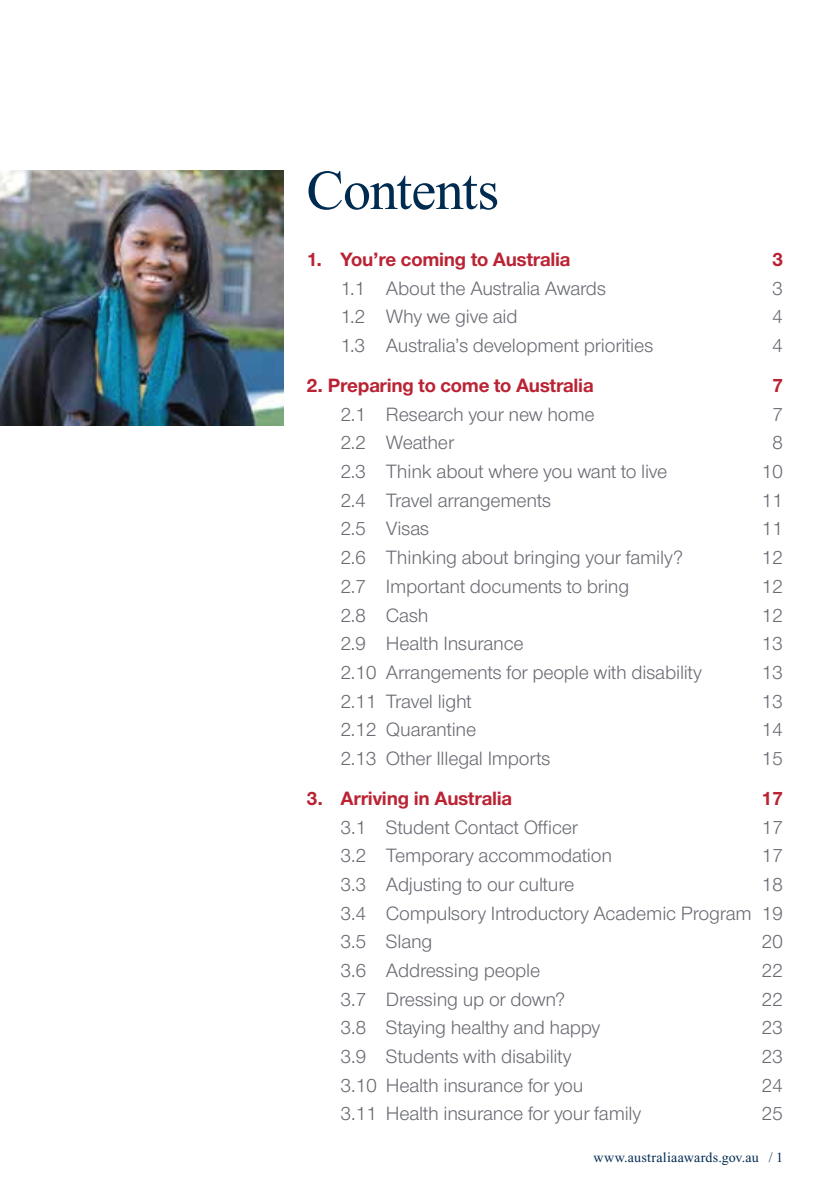
<style>
.page{position:relative;width:840px;height:1191px;background:#fff}
.page>*{position:absolute;margin:0;border:0;box-sizing:border-box;transform-origin:0 0}
.t1{font:56px "Times New Roman";letter-spacing:-.015em;color:#002b51}
.TOC_2{font:20px "Nimbus San Nov";letter-spacing:-.01em;color:#696b73}
.TOC_1{font:700 20px "Nimbus San Nov";letter-spacing:-.01em;color:#ba2334}
.t2{font:14px "Times New Roman";letter-spacing:.015em;color:#002b51}
</style>
<div class="page">
<img style="left:0;top:170px;width:283px;height:255px">
<p class="t1" style="left:306px;top:153px;width:194px">Contents</p>
<p class="TOC_1" style="left:306px;top:247px;width:265px">1. You’re coming to Australia</p>
<p class="TOC_1" style="left:771px;top:247px;width:13px">3</p>
<p class="TOC_2" style="left:340px;top:277px;width:267px">1.1 About the Australia Awards</p>
<p class="TOC_2" style="left:771px;top:277px;width:12px">3</p>
<p class="TOC_2" style="left:340px;top:305px;width:179px">1.2 Why we give aid</p>
<p class="TOC_2" style="left:771px;top:305px;width:12px">4</p>
<p class="TOC_2" style="left:340px;top:334px;width:314px">1.3 Australia’s development priorities</p>
<p class="TOC_2" style="left:771px;top:334px;width:12px">4</p>
<p class="TOC_1" style="left:306px;top:373px;width:288px">2. Preparing to come to Australia</p>
<p class="TOC_1" style="left:771px;top:373px;width:13px">7</p>
<p class="TOC_2" style="left:340px;top:403px;width:255px">2.1 Research your new home</p>
<p class="TOC_2" style="left:771px;top:403px;width:12px">7</p>
<p class="TOC_2" style="left:340px;top:431px;width:115px">2.2 Weather</p>
<p class="TOC_2" style="left:771px;top:431px;width:12px">8</p>
<p class="TOC_2" style="left:340px;top:460px;width:328px">2.3 Think about where you want to live</p>
<p class="TOC_2" style="left:761px;top:460px;width:23px">10</p>
<p class="TOC_2" style="left:340px;top:489px;width:212px">2.4 Travel arrangements</p>
<p class="TOC_2" style="left:761px;top:489px;width:23px">11</p>
<p class="TOC_2" style="left:340px;top:517px;width:90px">2.5 Visas</p>
<p class="TOC_2" style="left:761px;top:517px;width:23px">11</p>
<p class="TOC_2" style="left:340px;top:546px;width:343px">2.6 Thinking about bringing your family?</p>
<p class="TOC_2" style="left:761px;top:546px;width:23px">12</p>
<p class="TOC_2" style="left:340px;top:575px;width:290px">2.7 Important documents to bring</p>
<p class="TOC_2" style="left:761px;top:575px;width:23px">12</p>
<p class="TOC_2" style="left:340px;top:603px;width:89px">2.8 Cash</p>
<p class="TOC_2" style="left:761px;top:603px;width:23px">12</p>
<p class="TOC_2" style="left:340px;top:632px;width:185px">2.9 Health Insurance</p>
<p class="TOC_2" style="left:761px;top:632px;width:23px">13</p>
<p class="TOC_2" style="left:340px;top:661px;width:363px">2.10 Arrangements for people with disability</p>
<p class="TOC_2" style="left:761px;top:661px;width:23px">13</p>
<p class="TOC_2" style="left:340px;top:689px;width:133px">2.11 Travel light</p>
<p class="TOC_2" style="left:761px;top:689px;width:23px">13</p>
<p class="TOC_2" style="left:340px;top:718px;width:137px">2.12 Quarantine</p>
<p class="TOC_2" style="left:761px;top:718px;width:23px">14</p>
<p class="TOC_2" style="left:340px;top:747px;width:211px">2.13 Other Illegal Imports</p>
<p class="TOC_2" style="left:761px;top:747px;width:23px">15</p>
<p class="TOC_1" style="left:306px;top:786px;width:207px">3. Arriving in Australia</p>
<p class="TOC_1" style="left:760px;top:786px;width:24px">17</p>
<p class="TOC_2" style="left:340px;top:815px;width:239px">3.1 Student Contact Officer</p>
<p class="TOC_2" style="left:761px;top:815px;width:23px">17</p>
<p class="TOC_2" style="left:340px;top:844px;width:273px">3.2 Temporary accommodation</p>
<p class="TOC_2" style="left:761px;top:844px;width:23px">17</p>
<p class="TOC_2" style="left:340px;top:873px;width:235px">3.3 Adjusting to our culture</p>
<p class="TOC_2" style="left:761px;top:873px;width:23px">18</p>
<p class="TOC_2" style="left:340px;top:901px;width:444px">3.4 Compulsory Introductory Academic Program 19</p>
<p class="TOC_2" style="left:340px;top:930px;width:93px">3.5 Slang</p>
<p class="TOC_2" style="left:761px;top:930px;width:23px">20</p>
<p class="TOC_2" style="left:340px;top:959px;width:201px">3.6 Addressing people</p>
<p class="TOC_2" style="left:761px;top:959px;width:23px">22</p>
<p class="TOC_2" style="left:340px;top:987px;width:226px">3.7 Dressing up or down?</p>
<p class="TOC_2" style="left:761px;top:987px;width:23px">22</p>
<p class="TOC_2" style="left:340px;top:1016px;width:261px">3.8 Staying healthy and happy</p>
<p class="TOC_2" style="left:761px;top:1016px;width:23px">23</p>
<p class="TOC_2" style="left:340px;top:1045px;width:232px">3.9 Students with disability</p>
<p class="TOC_2" style="left:761px;top:1045px;width:23px">23</p>
<p class="TOC_2" style="left:340px;top:1073px;width:244px">3.10 Health insurance for you</p>
<p class="TOC_2" style="left:761px;top:1073px;width:23px">24</p>
<p class="TOC_2" style="left:340px;top:1102px;width:302px">3.11 Health insurance for your family</p>
<p class="TOC_2" style="left:761px;top:1102px;width:23px">25</p>
<p class="t2" style="left:593px;top:1150px;width:191px">www.australiaawards.gov.au / 1</p>
</div>
